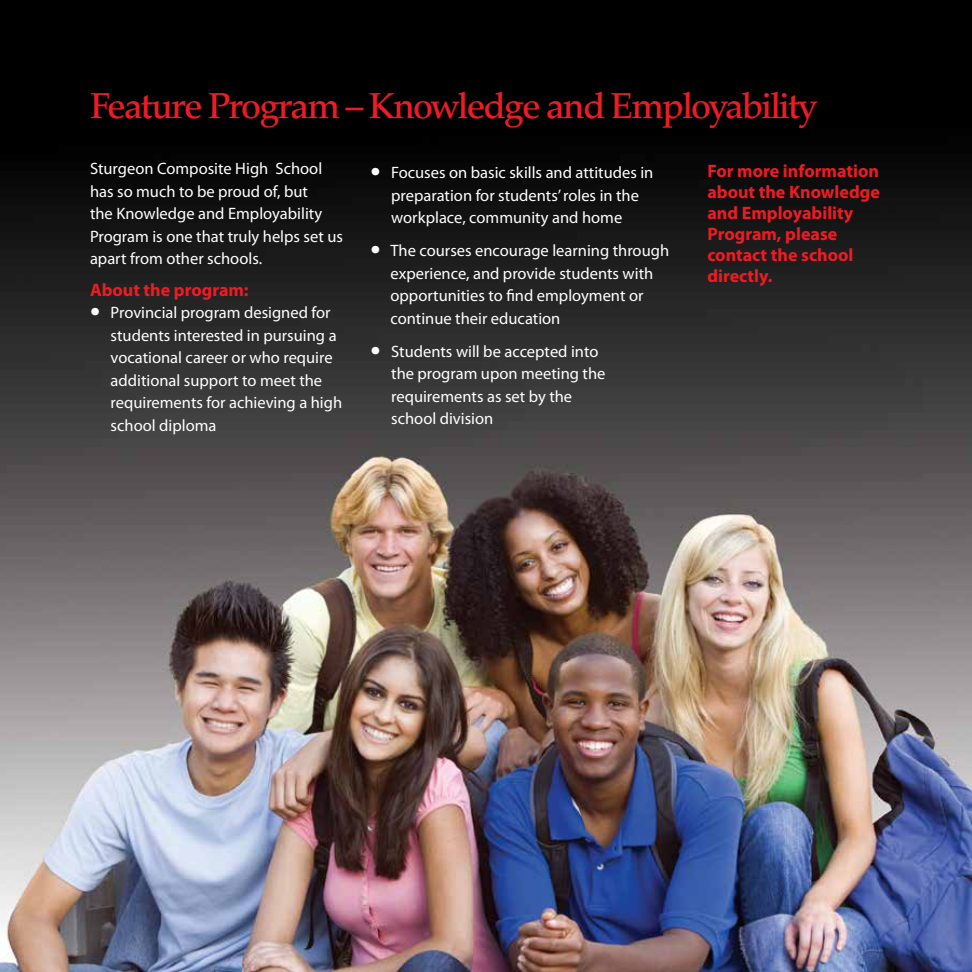
<style>
.page{position:relative;width:972px;height:972px;background:#fff}
.page>*{position:absolute;margin:0;border:0;box-sizing:border-box;transform-origin:0 0}
.t1{font:500 36px "Palatino";letter-spacing:-.05em;color:#ed1c24}
.t2{font:700 18px/21px "Myriad Pro";color:#ed1c24}
.t3{font:16.5px/22.5px "Myriad Pro";color:#fff}
.s1{font-size:36px}
</style>
<div class="page">
<img style="left:0;top:0;width:972px;height:972px">
<h1 class="t1" style="left:90px;top:84px;width:729px">Feature Program – Knowledge and Employability</h1>
<p class="t3" style="left:90px;top:157px;width:255px">Sturgeon Composite High School has so much to be proud of, but<br>the Knowledge and Employability<br>Program is one that truly helps set us apart from other schools.</p>
<p class="t2" style="left:90px;top:279px;width:160px">About the program:</p>
<p class="t3" style="left:111px;top:301px;width:233px;text-indent:-21px"><span class="s1">•</span> Provincial program designed for students interested in pursuing a vocational career or who require additional support to meet the requirements for achieving a high school diploma</p>
<p class="t2" style="left:707px;top:160px;width:174px">For more information about the Knowledge and Employability<br>Program, please contact the school directly.</p>
<p class="t3" style="left:391px;top:161px;width:264px;text-indent:-21px"><span class="s1">•</span> Focuses on basic skills and attitudes in preparation for students’ roles in the workplace, community and home</p>
<p class="t3" style="left:391px;top:239px;width:280px;text-indent:-20px"><span class="s1">•</span> The courses encourage learning through experience, and provide students with opportunities to find employment or continue their education</p>
<p class="t3" style="left:391px;top:340px;width:216px;text-indent:-21px"><span class="s1">•</span> Students will be accepted into the program upon meeting the requirements as set by the school division</p>
</div>
